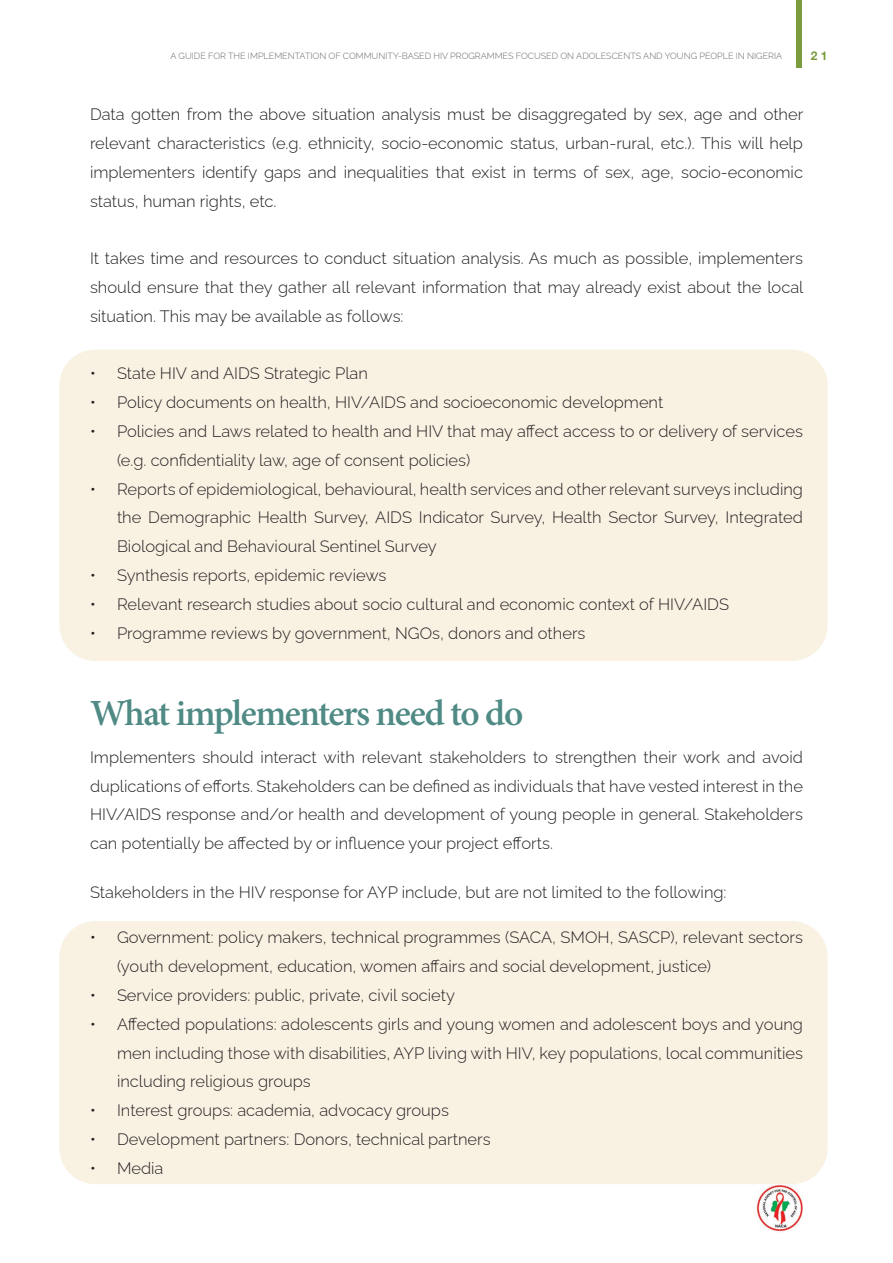
<style>
.page{position:relative;width:893px;height:1263px;background:#fff}
.page>*{position:absolute;margin:0;border:0;box-sizing:border-box;transform-origin:0 0}
.t1{font:700 36.3px "Adobe Hebrew";letter-spacing:-.045em;color:#4f8a85}
.t2{font:300 16.5px/28.8px "Raleway";color:#231f20;text-align:justify}
.t3{font:700 12px "Helvetica Neue";color:#7b9c3d}
.t4{font:300 9px "Raleway";color:#656666}
</style>
<div class="page">
<div style="left:59px;top:350px;width:769px;height:311px;background:#f9f2e3;border-radius:36px"></div>
<div style="left:59px;top:921px;width:769px;height:263px;background:#f9f2e3;border-radius:36px"></div>
<div style="left:796px;top:0;width:6px;height:67px;background:#7b9c3d"></div>
<img style="left:756px;top:1184px;width:47px;height:48px">
<p class="t4" style="left:170px;top:49px;width:613px">A GUIDE FOR THE IMPLEMENTATION OF COMMUNITY-BASED HIV PROGRAMMES FOCUSED ON ADOLESCENTS AND YOUNG PEOPLE IN NIGERIA</p>
<p class="t3" style="left:811px;top:46px;width:18px">2 1</p>
<p class="t2" style="left:90px;top:98px;width:715px">Data gotten from the above situation analysis must be disaggregated by sex, age and other relevant characteristics (e.g. ethnicity, socio-economic status, urban-rural, etc.). This will help implementers identify gaps and inequalities that exist in terms of sex, age, socio-economic status, human rights, etc.</p>
<p class="t2" style="left:90px;top:242px;width:715px">It takes time and resources to conduct situation analysis. As much as possible, implementers should ensure that they gather all relevant information that may already exist about the local situation. This may be available as follows:</p>
<p class="t2" style="left:90px;top:357px;width:279px">• State HIV and AIDS Strategic Plan</p>
<p class="t2" style="left:90px;top:386px;width:575px">• Policy documents on health, HIV/AIDS and socioeconomic development</p>
<p class="t2" style="left:117px;top:415px;width:687px;text-indent:-27px">• Policies and Laws related to health and HIV that may affect access to or delivery of services (e.g. confidentiality law, age of consent policies)</p>
<p class="t2" style="left:117px;top:473px;width:687px;text-indent:-27px">• Reports of epidemiological, behavioural, health services and other relevant surveys including the Demographic Health Survey, AIDS Indicator Survey, Health Sector Survey, Integrated Biological and Behavioural Sentinel Survey</p>
<p class="t2" style="left:90px;top:559px;width:298px">• Synthesis reports, epidemic reviews</p>
<p class="t2" style="left:90px;top:588px;width:640px">• Relevant research studies about socio cultural and economic context of HIV/AIDS</p>
<p class="t2" style="left:90px;top:616px;width:497px">• Programme reviews by government, NGOs, donors and others</p>
<h1 class="t1" style="left:90px;top:691px;width:435px">What implementers need to do</h1>
<p class="t2" style="left:90px;top:741px;width:714px">Implementers should interact with relevant stakeholders to strengthen their work and avoid duplications of efforts. Stakeholders can be defined as individuals that have vested interest in the HIV/AIDS response and/or health and development of young people in general. Stakeholders can potentially be affected by or influence your project efforts.</p>
<p class="t2" style="left:90px;top:876px;width:638px">Stakeholders in the HIV response for AYP include, but are not limited to the following:</p>
<p class="t2" style="left:117px;top:921px;width:687px;text-indent:-27px">• Government: policy makers, technical programmes (SACA, SMOH, SASCP), relevant sectors (youth development, education, women affairs and social development, justice)</p>
<p class="t2" style="left:90px;top:979px;width:366px">• Service providers: public, private, civil society</p>
<p class="t2" style="left:117px;top:1008px;width:687px;text-indent:-27px">• Affected populations: adolescents girls and young women and adolescent boys and young men including those with disabilities, AYP living with HIV, key populations, local communities including religious groups</p>
<p class="t2" style="left:90px;top:1094px;width:360px">• Interest groups: academia, advocacy groups</p>
<p class="t2" style="left:90px;top:1123px;width:402px">• Development partners: Donors, technical partners</p>
<p class="t2" style="left:90px;top:1152px;width:75px">• Media</p>
</div>
